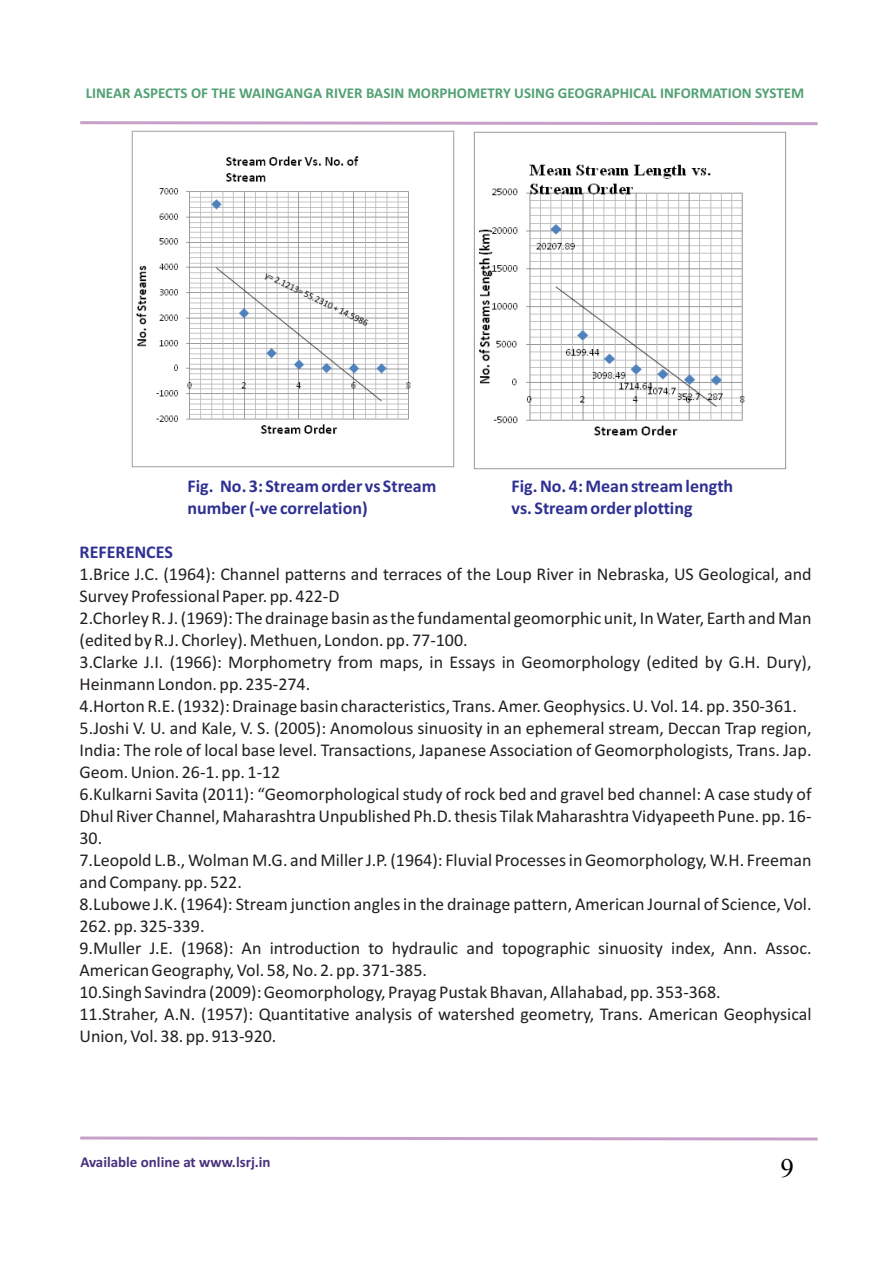
<style>
.page{position:relative;width:893px;height:1263px;background:#fff}
.page>*{position:absolute;margin:0;border:0;box-sizing:border-box;transform-origin:0 0}
.t1{font:27px "Times";color:#000}
.t2{font:18px/21.9px "Calibri";color:#231f20}
.t3{font:700 18px "Calibri";color:#2e3092}
.t4{font:700 15px "Calibri";color:#53a174}
.t5{font:700 15px "Calibri";color:#49317d}
</style>
<div class="page">
<svg style="left:80px;top:121px;width:738px;height:5px"></svg>
<svg style="left:80px;top:1136px;width:738px;height:5px"></svg>
<img style="left:132px;top:130px;width:323px;height:338px">
<img style="left:473px;top:132px;width:313px;height:337px">
<p class="t4" style="left:86px;top:87px;width:720px">LINEAR ASPECTS OF THE WAINGANGA RIVER BASIN MORPHOMETRY USING GEOGRAPHICAL INFORMATION SYSTEM</p>
<p class="t3" style="left:188px;top:479px;width:250px">Fig. No. 3: Stream order vs Stream</p>
<p class="t3" style="left:512px;top:479px;width:223px">Fig. No. 4: Mean stream length</p>
<p class="t3" style="left:188px;top:501px;width:182px">number (-ve correlation)</p>
<p class="t3" style="left:512px;top:501px;width:182px">vs. Stream order plotting</p>
<p class="t3" style="left:80px;top:545px;width:95px">REFERENCES</p>
<p class="t2" style="left:79px;top:565px;width:734px">1.Brice J.C. (1964): Channel patterns and terraces of the Loup River in Nebraska, US Geological, and Survey Professional Paper. pp. 422-D<br>2.Chorley R. J. (1969): The drainage basin as the fundamental geomorphic unit, In Water, Earth and Man (edited by R.J. Chorley). Methuen, London. pp. 77-100.<br>3.Clarke J.I. (1966): Morphometry from maps, in Essays in Geomorphology (edited by G.H. Dury), Heinmann London. pp. 235-274.<br>4.Horton R.E. (1932): Drainage basin characteristics, Trans. Amer. Geophysics. U. Vol. 14. pp. 350-361.<br>5.Joshi V. U. and Kale, V. S. (2005): Anomolous sinuosity in an ephemeral stream, Deccan Trap region, India: The role of local base level. Transactions, Japanese Association of Geomorphologists, Trans. Jap.<br>Geom. Union. 26-1. pp. 1-12<br>6.Kulkarni Savita (2011): “Geomorphological study of rock bed and gravel bed channel: A case study of Dhul River Channel, Maharashtra Unpublished Ph.D. thesis Tilak Maharashtra Vidyapeeth Pune. pp. 16- 30.<br>7.Leopold L.B., Wolman M.G. and Miller J.P. (1964): Fluvial Processes in Geomorphology, W.H. Freeman and Company. pp. 522.<br>8.Lubowe J.K. (1964): Stream junction angles in the drainage pattern, American Journal of Science, Vol.<br>262. pp. 325-339.<br>9.Muller J.E. (1968): An introduction to hydraulic and topographic sinuosity index, Ann. Assoc.<br>American Geography, Vol. 58, No. 2. pp. 371-385.<br>10.Singh Savindra (2009): Geomorphology, Prayag Pustak Bhavan, Allahabad, pp. 353-368.<br>11.Straher, A.N. (1957): Quantitative analysis of watershed geometry, Trans. American Geophysical Union, Vol. 38. pp. 913-920.</p>
<p class="t5" style="left:80px;top:1156px;width:192px">Available online at www.lsrj.in</p>
<h1 class="t1" style="left:780px;top:1158px;width:15px">9</h1>
</div>
